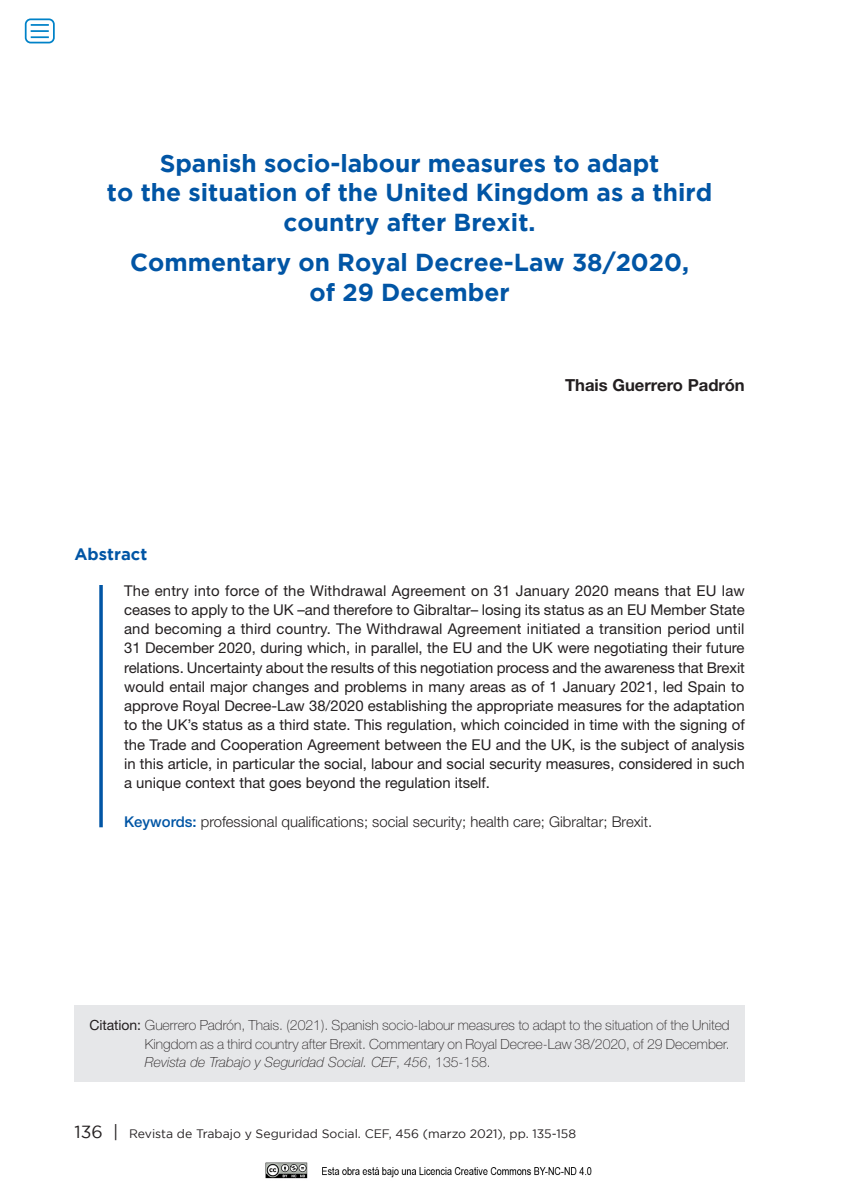
<style>
.page{position:relative;width:844px;height:1191px;background:#fff}
.page>*{position:absolute;margin:0;border:0;box-sizing:border-box;transform-origin:0 0}
.t1{font:700 24.5px/29.8px "Gotham";color:#0155a5;text-align:center}
.t2{font:700 16.62px "Helvetica Neue LT Std";color:#231f20}
.t3{font:700 16.62px "Gotham";color:#0155a5}
.t4{font:14.88px/19.2px "Helvetica Neue LT Std";color:#231f20;text-align:justify}
.t5{font:300 14.88px "Helvetica Neue LT Std";color:#231f20}
.t6{font:100 14px/18.4px "Helvetica Neue LT Std";color:#231f20;text-align:justify}
.t7{font:12.25px "Gotham";color:#231f20}
.s1{font-weight:500;color:#0155a5}
.s2{font-weight:400}
.s3{font-style:italic}
.s4{font-size:17.5px}
</style>
<div class="page">
<svg style="left:99px;top:585px;width:4px;height:242px"></svg>
<div style="left:74px;top:1005px;width:670px;height:76px;background:#e6e7e9"></div>
<div style="left:25px;top:18px;width:30px;height:25px;border:2px solid #0082c8;border-radius:5px"></div>
<svg style="left:31px;top:24px;width:18px;height:14px"></svg>
<img style="left:265px;top:1162px;width:327px;height:17px">
<h1 class="t1" style="left:107px;top:147px;width:606px">Spanish socio-labour measures to adapt<br>to the situation of the United Kingdom as a third country after Brexit.</h1>
<h1 class="t1" style="left:130px;top:247px;width:560px">Commentary on Royal Decree-Law 38/2020, of 29 December</h1>
<p class="t2" style="left:565px;top:375px;width:181px">Thais Guerrero Padrón</p>
<p class="t3" style="left:74px;top:544px;width:74px">Abstract</p>
<p class="t4" style="left:124px;top:580px;width:622px">The entry into force of the Withdrawal Agreement on 31 January 2020 means that EU law ceases to apply to the UK –and therefore to Gibraltar– losing its status as an EU Member State and becoming a third country. The Withdrawal Agreement initiated a transition period until 31 December 2020, during which, in parallel, the EU and the UK were negotiating their future relations. Uncertainty about the results of this negotiation process and the awareness that Brexit would entail major changes and problems in many areas as of 1 January 2021, led Spain to approve Royal Decree-Law 38/2020 establishing the appropriate measures for the adaptation to the UK’s status as a third state. This regulation, which coincided in time with the signing of the Trade and Cooperation Agreement between the EU and the UK, is the subject of analysis in this article, in particular the social, labour and social security measures, considered in such a unique context that goes beyond the regulation itself.</p>
<p class="t5" style="left:124px;top:813px;width:529px"><span class="s1">Keywords:</span> professional qualifications; social security; health care; Gibraltar; Brexit.</p>
<p class="t6" style="left:145px;top:1016px;width:586px;text-indent:-56px"><span class="s2">Citation:</span> Guerrero Padrón, Thais. (2021). Spanish socio-labour measures to adapt to the situation of the United Kingdom as a third country after Brexit. Commentary on Royal Decree-Law 38/2020, of 29 December.<br><span class="s3">Revista de Trabajo y Seguridad Social. CEF</span>, <span class="s3">456</span>, 135-158.</p>
<p class="t7" style="left:74px;top:1127px;width:503px"><span class="s4">136 |</span> Revista de Trabajo y Seguridad Social. CEF, 456 (marzo 2021), pp. 135-158</p>
</div>
